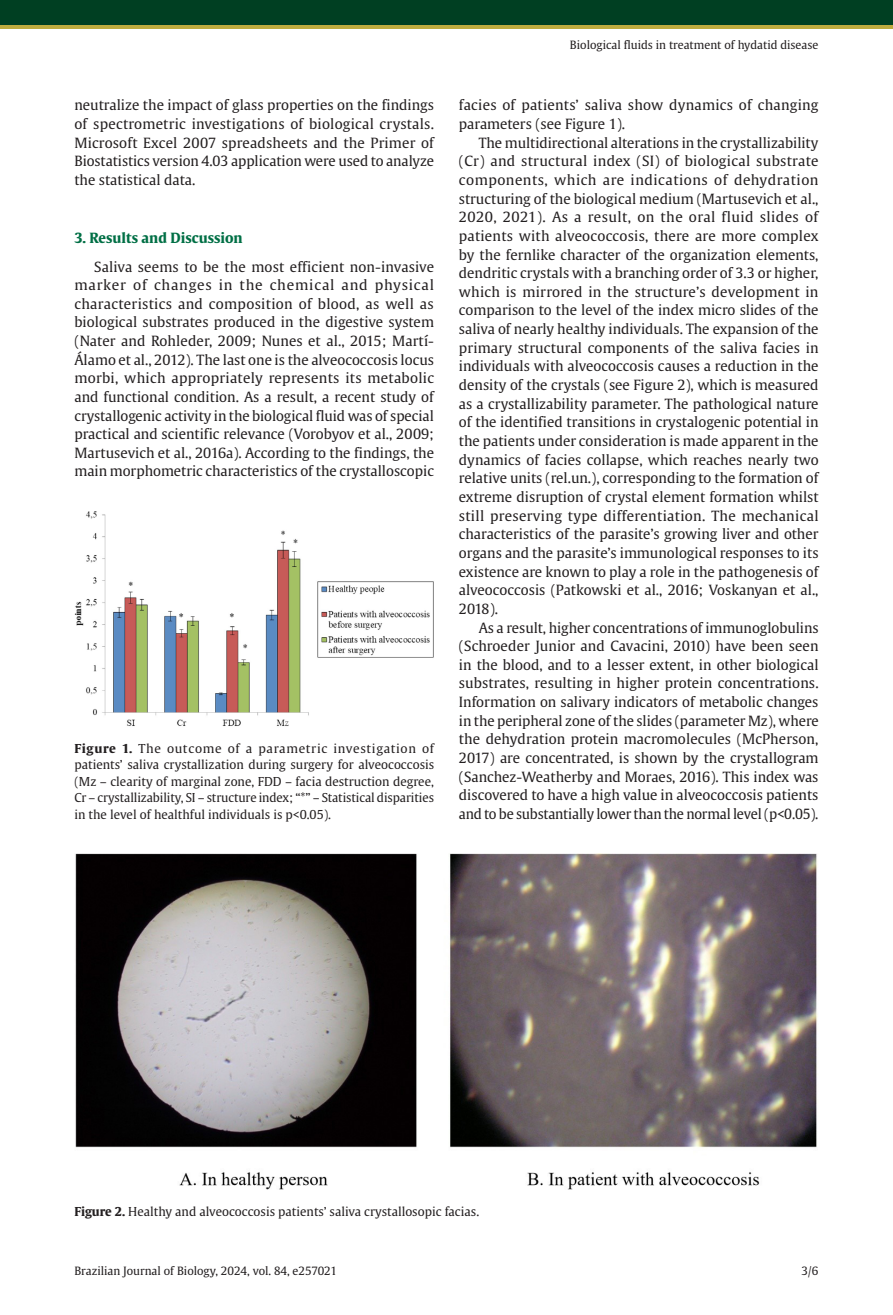
<style>
.page{position:relative;width:893px;height:1315px;background:#fff}
.page>*{position:absolute;margin:0;border:0;box-sizing:border-box;transform-origin:0 0}
.Paragraph{font:14px/18.7px "Gulliver";color:#231f20;text-align:justify}
.Heading1{font:700 14px "Gulliver";color:#016f45}
.FigureCaption{font:12.25px/16.6px "Gulliver";color:#231f20;text-align:justify}
.t1{font:11.38px "Gulliver";color:#231f20}
.s1{font-weight:700}
</style>
<div class="page">
<div style="left:0;top:12px;width:893px;height:17px;background:#beab3f"></div>
<div style="left:0;top:0;width:893px;height:25px;background:#003f22"></div>
<img style="left:74px;top:511px;width:360px;height:215px">
<img style="left:75px;top:853px;width:743px;height:337px">
<p class="Paragraph" style="left:74px;top:96px;width:361px">neutralize the impact of glass properties on the findings of spectrometric investigations of biological crystals.<br>Microsoft Excel 2007 spreadsheets and the Primer of Biostatistics version 4.03 application were used to analyze the statistical data.</p>
<p class="Heading1" style="left:74px;top:229px;width:170px">3. Results and Discussion</p>
<p class="Paragraph" style="left:74px;top:257px;width:361px;text-indent:20px">Saliva seems to be the most efficient non-invasive marker of changes in the chemical and physical characteristics and composition of blood, as well as biological substrates produced in the digestive system (Nater and Rohleder, 2009; Nunes et al., 2015; Martí-Álamo et al., 2012). The last one is the alveococcosis locus morbi, which appropriately represents its metabolic and functional condition. As a result, a recent study of crystallogenic activity in the biological fluid was of special practical and scientific relevance (Vorobyov et al., 2009; Martusevich et al., 2016a). According to the findings, the main morphometric characteristics of the crystalloscopic</p>
<p class="FigureCaption" style="left:74px;top:739px;width:361px"><span class="s1">Figure 1.</span> The outcome of a parametric investigation of patients’ saliva crystallization during surgery for alveococcosis (Mz – clearity of marginal zone, FDD – facia destruction degree, Cr – crystallizability, SI – structure index; “*” – Statistical disparities in the level of healthful individuals is p&lt;0.05).</p>
<p class="t1" style="left:570px;top:37px;width:250px">Biological fluids in treatment of hydatid disease</p>
<p class="Paragraph" style="left:459px;top:96px;width:361px">facies of patients’ saliva show dynamics of changing parameters (see Figure 1).</p>
<p class="Paragraph" style="left:459px;top:133px;width:361px;text-indent:20px">The multidirectional alterations in the crystallizability (Cr) and structural index (SI) of biological substrate components, which are indications of dehydration structuring of the biological medium (Martusevich et al., 2020, 2021). As a result, on the oral fluid slides of patients with alveococcosis, there are more complex by the fernlike character of the organization elements, dendritic crystals with a branching order of 3.3 or higher, which is mirrored in the structure’s development in comparison to the level of the index micro slides of the saliva of nearly healthy individuals. The expansion of the primary structural components of the saliva facies in individuals with alveococcosis causes a reduction in the density of the crystals (see Figure 2), which is measured as a crystallizability parameter. The pathological nature of the identified transitions in crystalogenic potential in the patients under consideration is made apparent in the dynamics of facies collapse, which reaches nearly two relative units (rel.un.), corresponding to the formation of extreme disruption of crystal element formation whilst still preserving type differentiation. The mechanical characteristics of the parasite’s growing liver and other organs and the parasite’s immunological responses to its existence are known to play a role in the pathogenesis of alveococcosis (Patkowski et al., 2016; Voskanyan et al., 2018).</p>
<p class="Paragraph" style="left:459px;top:618px;width:361px;text-indent:20px">As a result, higher concentrations of immunoglobulins (Schroeder Junior and Cavacini, 2010) have been seen in the blood, and to a lesser extent, in other biological substrates, resulting in higher protein concentrations.<br>Information on salivary indicators of metabolic changes in the peripheral zone of the slides (parameter Mz), where the dehydration protein macromolecules (McPherson, 2017) are concentrated, is shown by the crystallogram (Sanchez-Weatherby and Moraes, 2016). This index was discovered to have a high value in alveococcosis patients and to be substantially lower than the normal level (p&lt;0.05).</p>
<p class="FigureCaption" style="left:74px;top:1203px;width:406px"><span class="s1">Figure 2.</span> Healthy and alveococcosis patients’ saliva crystallosopic facias.</p>
<p class="t1" style="left:74px;top:1264px;width:264px">Brazilian Journal of Biology, 2024, vol. 84, e257021</p>
<p class="t1" style="left:801px;top:1264px;width:19px">3/6</p>
</div>
